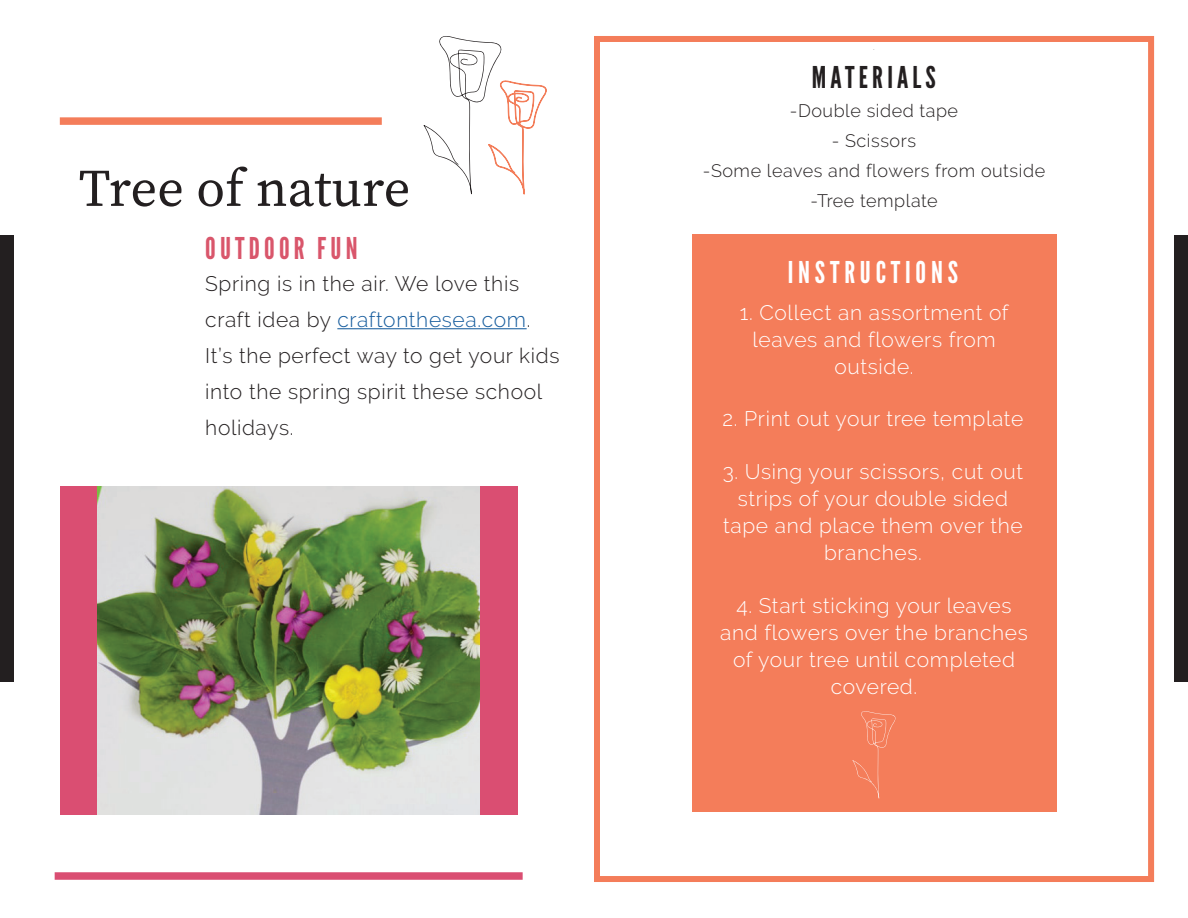
<style>
.page{position:relative;width:1188px;height:918px;background:#fff}
.page>*{position:absolute;margin:0;border:0;box-sizing:border-box;transform-origin:0 0}
.t1{font:52.5px "Source Serif Pro";color:#231f20}
.t2{font:30px "League Gothic";letter-spacing:.16em;color:#fff}
.t3{font:30px "League Gothic";letter-spacing:.14em;color:#d9566b}
.t4{font:30px "League Gothic";letter-spacing:.14em;color:#231f20}
.t5{font:300 21px/27px "Raleway";letter-spacing:.03em;color:#fff;text-align:center}
.t6{font:300 21px/36px "Raleway";letter-spacing:.03em;color:#231f20}
.t7{font:300 18px/30px "Raleway";letter-spacing:.03em;color:#231f20;text-align:center}
.t8{font:200 9px "Raleway";color:#231f20}
.s1{color:#175d9e}
</style>
<div class="page">
<div style="left:60px;top:486px;width:458px;height:328px;background:#da4e72"></div>
<div style="left:594px;top:36px;width:560px;height:846px;border:6px solid #f47d5a"></div>
<hr style="left:337px;top:328px;width:190px;height:1px;background:#175d9e">
<div style="left:60px;top:117px;width:322px;height:8px;background:#f47d5a"></div>
<div style="left:55px;top:872px;width:468px;height:8px;background:#da4e72"></div>
<img style="left:98px;top:486px;width:382px;height:328px">
<div style="left:692px;top:234px;width:364px;height:577px;background:#f47d5a"></div>
<div style="left:1174px;top:236px;width:14px;height:446px;background:#231f20"></div>
<div style="left:0;top:236px;width:14px;height:446px;background:#231f20"></div>
<svg style="left:423px;top:36px;width:124px;height:159px"></svg>
<svg style="left:852px;top:711px;width:44px;height:88px"></svg>
<h1 class="t1" style="left:79px;top:153px;width:333px">Tree of nature</h1>
<h2 class="t3" style="left:205px;top:231px;width:154px">OUTDOOR FUN</h2>
<p class="t6" style="left:205px;top:266px;width:356px">Spring is in the air. We love this craft idea by <span class="s1">craftonthesea.com</span>.<br>It’s the perfect way to get your kids into the spring spirit these school holidays.</p>
<p class="t8" style="left:873px;top:42px;width:3px">.</p>
<h2 class="t4" style="left:812px;top:60px;width:126px">MATERIALS</h2>
<p class="t7" style="left:790px;top:96px;width:170px">-Double sided tape</p>
<p class="t7" style="left:703px;top:126px;width:344px">- Scissors<br>-Some leaves and flowers from outside -Tree template</p>
<h2 class="t2" style="left:788px;top:255px;width:172px">INSTRUCTIONS</h2>
<p class="t5" style="left:740px;top:299px;width:270px">1. Collect an assortment of leaves and flowers from outside.</p>
<p class="t5" style="left:723px;top:405px;width:302px">2. Print out your tree template</p>
<p class="t5" style="left:723px;top:458px;width:302px">3. Using your scissors, cut out strips of your double sided tape and place them over the branches.</p>
<p class="t5" style="left:720px;top:592px;width:309px">4. Start sticking your leaves and flowers over the branches of your tree until completed covered.</p>
</div>
